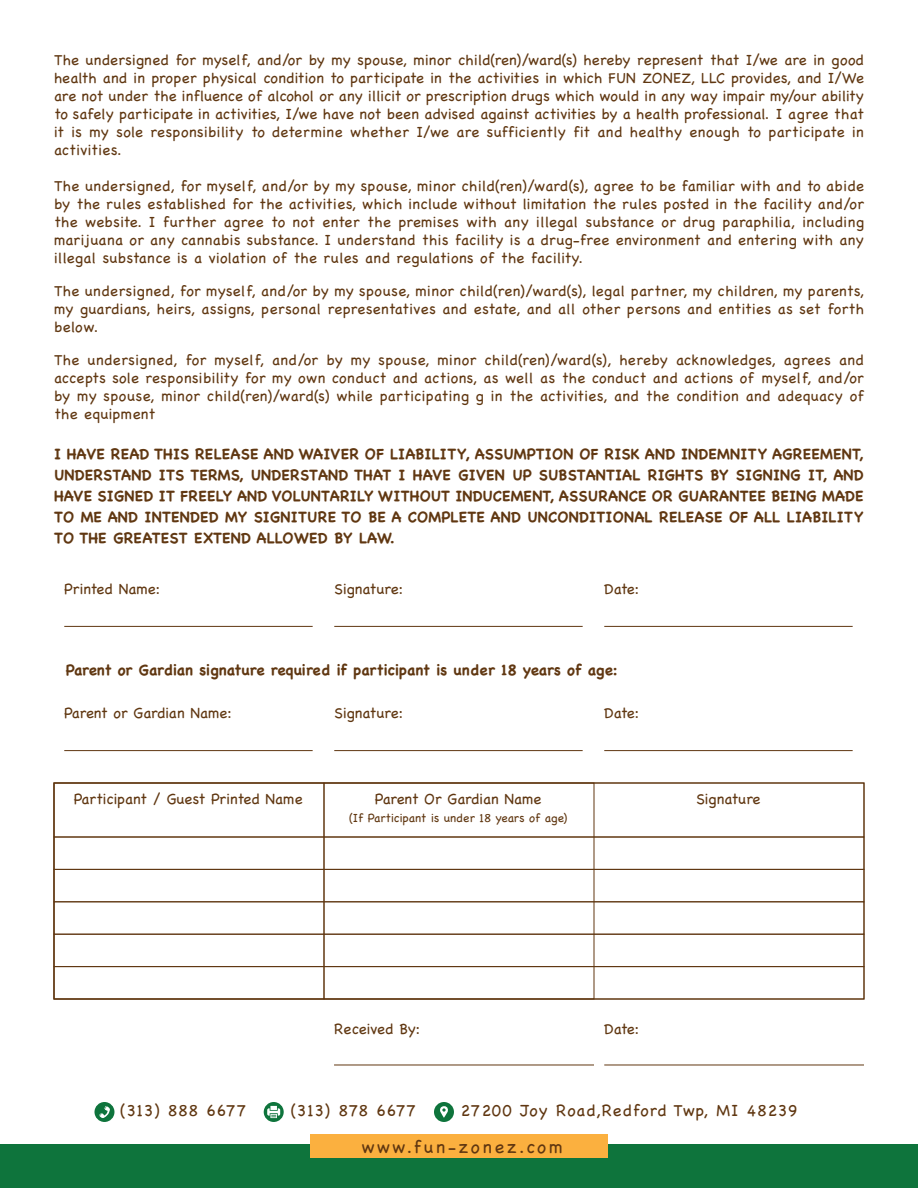
<style>
.page{position:relative;width:918px;height:1188px;background:#fff}
.page>*{position:absolute;margin:0;border:0;box-sizing:border-box;transform-origin:0 0}
.t1{font:18px "Chalkboard";letter-spacing:.145em;color:#603711}
.t2{font:16.5px "Chalkboard";letter-spacing:.06em;color:#603711}
.t3{font:15px/18px "Chalkboard";letter-spacing:.015em;color:#603711;text-align:justify}
.t4{font:700 15px/21px "Chalkboard";letter-spacing:.01em;color:#603711;text-align:justify}
.t5{font:12px "Chalkboard";color:#603711}
</style>
<div class="page">
<div style="left:0;top:1145px;width:918px;height:43px;background:#0e743c"></div>
<div style="left:310px;top:1135px;width:298px;height:23px;background:#fbb03f"></div>
<div style="left:94px;top:1102px;width:20px;height:20px;background:#0e743c;border-radius:50%"></div>
<svg style="left:99px;top:1106px;width:11px;height:12px"></svg>
<svg style="left:264px;top:1102px;width:20px;height:20px"></svg>
<svg style="left:267px;top:1106px;width:13px;height:12px"></svg>
<div style="left:434px;top:1102px;width:20px;height:20px;background:#0e743c;border-radius:50%"></div>
<svg style="left:440px;top:1106px;width:8px;height:12px"></svg>
<hr style="left:64px;top:750px;width:249px;height:1px;background:#603711">
<hr style="left:334px;top:750px;width:249px;height:1px;background:#603711">
<hr style="left:604px;top:750px;width:249px;height:1px;background:#603711">
<hr style="left:64px;top:626px;width:249px;height:1px;background:#603711">
<hr style="left:334px;top:626px;width:249px;height:1px;background:#603711">
<hr style="left:604px;top:626px;width:249px;height:1px;background:#603711">
<div style="left:54px;top:783px;width:810px;height:54px;border:1px solid #603711"></div>
<div style="left:54px;top:837px;width:810px;height:33px;border:1px solid #603711"></div>
<div style="left:54px;top:869px;width:810px;height:33px;border:1px solid #603711"></div>
<div style="left:54px;top:934px;width:810px;height:33px;border:1px solid #603711"></div>
<div style="left:54px;top:966px;width:810px;height:33px;border:1px solid #603711"></div>
<hr style="left:334px;top:1065px;width:260px;height:1px;background:#603711">
<hr style="left:604px;top:1065px;width:260px;height:1px;background:#603711">
<p class="t3" style="left:54px;top:50px;width:812px">The undersigned for myself, and/or by my spouse, minor child(ren)/ward(s) hereby represent that I/we are in good health and in proper physical condition to participate in the activities in which FUN ZONEZ, LLC provides, and I/We are not under the influence of alcohol or any illicit or prescription drugs which would in any way impair my/our ability to safely participate in activities, I/we have not been advised against activities by a health professional. I agree that it is my sole responsibility to determine whether I/we are sufficiently fit and healthy enough to participate in activities.</p>
<p class="t3" style="left:54px;top:176px;width:812px">The undersigned, for myself, and/or by my spouse, minor child(ren)/ward(s), agree to be familiar with and to abide by the rules established for the activities, which include without limitation the rules posted in the facility and/or the website. I further agree to not enter the premises with any illegal substance or drug paraphilia, including marijuana or any cannabis substance. I understand this facility is a drug-free environment and entering with any illegal substance is a violation of the rules and regulations of the facility.</p>
<p class="t3" style="left:54px;top:281px;width:812px">The undersigned, for myself, and/or by my spouse, minor child(ren)/ward(s), legal partner, my children, my parents, my guardians, heirs, assigns, personal representatives and estate, and all other persons and entities as set forth below.</p>
<p class="t3" style="left:54px;top:350px;width:812px">The undersigned, for myself, and/or by my spouse, minor child(ren)/ward(s), hereby acknowledges, agrees and accepts sole responsibility for my own conduct and actions, as well as the conduct and actions of myself, and/or by my spouse, minor child(ren)/ward(s) while participating g in the activities, and the condition and adequacy of the equipment</p>
<p class="t4" style="left:54px;top:444px;width:811px">I HAVE READ THIS RELEASE AND WAIVER OF LIABILITY, ASSUMPTION OF RISK AND INDEMNITY AGREEMENT, UNDERSTAND ITS TERMS, UNDERSTAND THAT I HAVE GIVEN UP SUBSTANTIAL RIGHTS BY SIGNING IT, AND HAVE SIGNED IT FREELY AND VOLUNTARILY WITHOUT INDUCEMENT, ASSURANCE OR GUARANTEE BEING MADE TO ME AND INTENDED MY SIGNITURE TO BE A COMPLETE AND UNCONDITIONAL RELEASE OF ALL LIABILITY TO THE GREATEST EXTEND ALLOWED BY LAW.</p>
<p class="t3" style="left:64px;top:580px;width:97px">Printed Name:</p>
<p class="t3" style="left:334px;top:580px;width:70px">Signature:</p>
<p class="t3" style="left:604px;top:580px;width:36px">Date:</p>
<p class="t4" style="left:66px;top:659px;width:553px">Parent or Gardian signature required if participant is under 18 years of age:</p>
<p class="t3" style="left:64px;top:704px;width:169px">Parent or Gardian Name:</p>
<p class="t3" style="left:334px;top:704px;width:70px">Signature:</p>
<p class="t3" style="left:604px;top:704px;width:36px">Date:</p>
<p class="t3" style="left:74px;top:790px;width:230px">Participant / Guest Printed Name</p>
<p class="t3" style="left:375px;top:790px;width:168px">Parent Or Gardian Name</p>
<p class="t5" style="left:349px;top:811px;width:220px">(If Participant is under 18 years of age)</p>
<p class="t3" style="left:696px;top:790px;width:66px">Signature</p>
<p class="t3" style="left:334px;top:1020px;width:87px">Received By:</p>
<p class="t3" style="left:604px;top:1020px;width:36px">Date:</p>
<p class="t2" style="left:120px;top:1101px;width:127px">(313) 888 6677</p>
<p class="t2" style="left:291px;top:1101px;width:127px">(313) 878 6677</p>
<p class="t2" style="left:461px;top:1101px;width:338px">27200 Joy Road,Redford Twp, MI 48239</p>
<p class="t1" style="left:361px;top:1136px;width:202px">www.fun-zonez.com</p>
</div>
